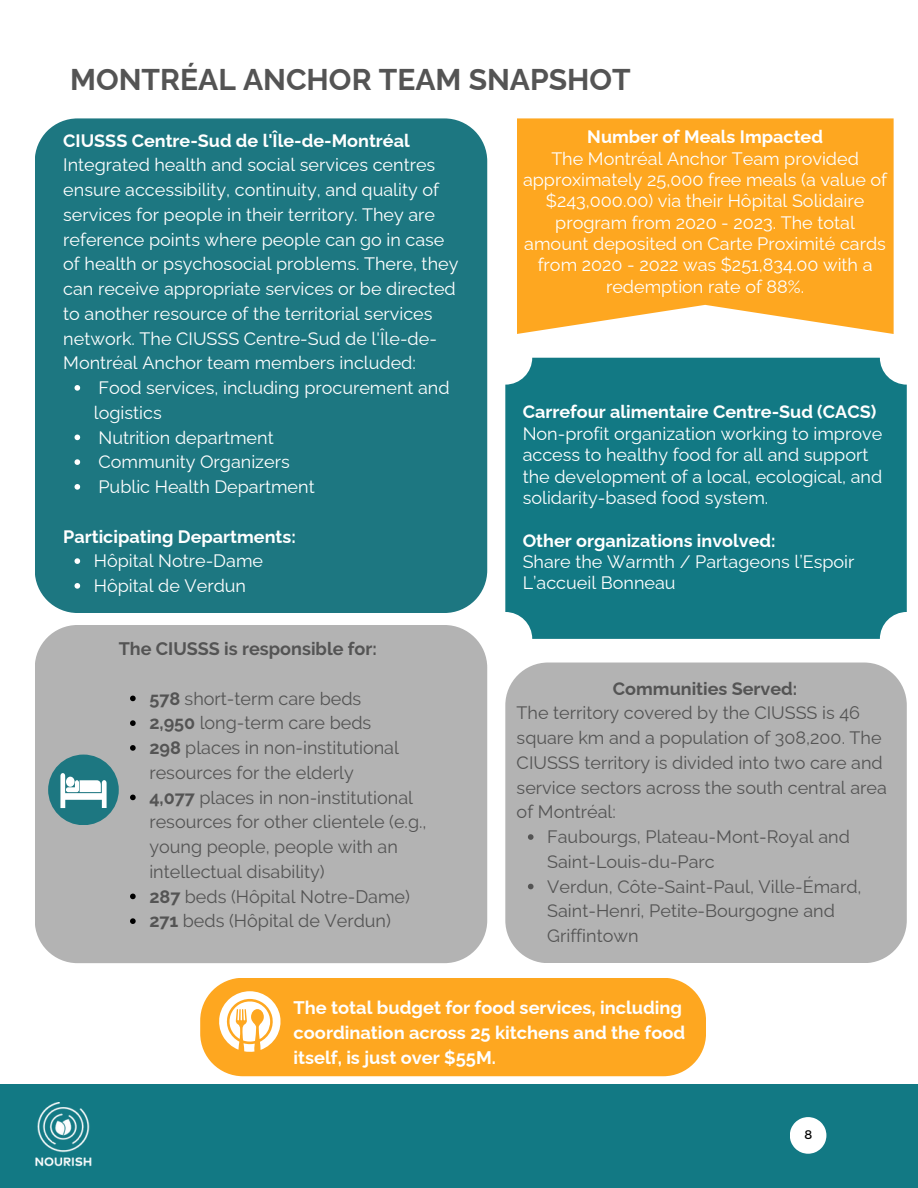
<style>
.page{position:relative;width:918px;height:1188px;background:#fff}
.page>*{position:absolute;margin:0;border:0;box-sizing:border-box;transform-origin:0 0}
.t1{font:700 30px "Raleway";color:#545454}
.t2{font:700 18.3px/25px "Raleway";color:#fff}
.t3{font:18px/21.3px "Raleway";color:#fff}
.t4{font:18px/24.8px "Raleway";color:#545454}
.t5{font:700 18px "Raleway";color:#fff}
.t6{font:700 18px "Raleway";color:#545454}
.t7{font:12.45px "Montserrat";color:#000}
.s1{font-weight:700}
</style>
<div class="page">
<div style="left:35px;top:625px;width:452px;height:338px;background:#b3b3b3;border-radius:43px"></div>
<div style="left:200px;top:978px;width:506px;height:98px;background:#fea720;border-radius:43px"></div>
<div style="left:0;top:1085px;width:918px;height:103px;background:#127984"></div>
<svg style="left:790px;top:1117px;width:36px;height:37px"></svg>
<img style="left:35px;top:1103px;width:57px;height:64px">
<div style="left:35px;top:118px;width:452px;height:495px;background:#1d7781"></div>
<svg style="left:219px;top:991px;width:62px;height:61px"></svg>
<div style="left:505px;top:358px;width:402px;height:281px;background:#127984;border-radius:27px"></div>
<svg style="left:517px;top:118px;width:377px;height:216px;background:#fead2f"></svg>
<div style="left:48px;top:755px;width:71px;height:70px;background:#1d7781;border-radius:50%"></div>
<svg style="left:60px;top:773px;width:47px;height:35px"></svg>
<svg style="left:130px;top:696px;width:6px;height:5px"></svg>
<svg style="left:130px;top:720px;width:6px;height:6px"></svg>
<svg style="left:130px;top:745px;width:6px;height:6px"></svg>
<svg style="left:130px;top:795px;width:6px;height:5px"></svg>
<svg style="left:130px;top:894px;width:6px;height:5px"></svg>
<svg style="left:130px;top:918px;width:6px;height:6px"></svg>
<svg style="left:75px;top:385px;width:5px;height:6px"></svg>
<svg style="left:75px;top:435px;width:5px;height:5px"></svg>
<svg style="left:75px;top:459px;width:5px;height:6px"></svg>
<svg style="left:75px;top:484px;width:5px;height:6px"></svg>
<svg style="left:75px;top:558px;width:5px;height:6px"></svg>
<svg style="left:75px;top:583px;width:5px;height:6px"></svg>
<div style="left:505px;top:663px;width:402px;height:300px;background:#b3b3b3;border-radius:43px"></div>
<svg style="left:528px;top:834px;width:6px;height:6px"></svg>
<svg style="left:528px;top:884px;width:6px;height:5px"></svg>
<p class="t1" style="left:70px;top:62px;width:562px">MONTRÉAL ANCHOR TEAM SNAPSHOT</p>
<p class="t5" style="left:63px;top:130px;width:348px">CIUSSS Centre-Sud de l'Île-de-Montréal</p>
<p class="t3" style="left:63px;top:153px;width:397px;line-height:24.8px">Integrated health and social services centres ensure accessibility, continuity, and quality of services for people in their territory. They are reference points where people can go in case of health or psychosocial problems. There, they can receive appropriate services or be directed to another resource of the territorial services network. The CIUSSS Centre-Sud de l'Île-de-Montréal Anchor team members included:</p>
<p class="t3" style="left:94px;top:375px;width:357px;line-height:24.8px">Food services, including procurement and logistics</p>
<p class="t3" style="left:98px;top:427px;width:177px">Nutrition department</p>
<p class="t3" style="left:98px;top:451px;width:193px">Community Organizers</p>
<p class="t3" style="left:98px;top:476px;width:218px">Public Health Department</p>
<p class="t5" style="left:63px;top:526px;width:234px">Participating Departments:</p>
<p class="t3" style="left:94px;top:550px;width:171px">Hôpital Notre-Dame</p>
<p class="t3" style="left:94px;top:575px;width:154px">Hôpital de Verdun</p>
<p class="t6" style="left:119px;top:638px;width:260px">The CIUSSS is responsible for:</p>
<p class="t4" style="left:149px;top:686px;width:214px"><span class="s1">578</span> short-term care beds</p>
<p class="t4" style="left:149px;top:711px;width:223px"><span class="s1">2,950</span> long-term care beds</p>
<p class="t4" style="left:149px;top:735px;width:251px"><span class="s1">298</span> places in non-institutional resources for the elderly</p>
<p class="t4" style="left:149px;top:785px;width:279px"><span class="s1">4,077</span> places in non-institutional resources for other clientele (e.g., young people, people with an intellectual disability)</p>
<p class="t4" style="left:149px;top:884px;width:262px"><span class="s1">287</span> beds (Hôpital Notre-Dame)</p>
<p class="t4" style="left:149px;top:909px;width:243px"><span class="s1">271</span> beds (Hôpital de Verdun)</p>
<p class="t5" style="left:587px;top:126px;width:237px">Number of Meals Impacted</p>
<p class="t3" style="left:523px;top:148px;width:366px;text-align:center">The Montréal Anchor Team provided approximately 25,000 free meals (a value of $243,000.00) via their Hôpital Solidaire program from 2020 - 2023. The total amount deposited on Carte Proximité cards from 2020 - 2022 was $251,834.00 with a redemption rate of 88%.</p>
<p class="t5" style="left:523px;top:402px;width:355px">Carrefour alimentaire Centre-Sud (CACS)</p>
<p class="t3" style="left:523px;top:423px;width:361px">Non-profit organization working to improve access to healthy food for all and support the development of a local, ecological, and solidarity-based food system.</p>
<p class="t5" style="left:523px;top:530px;width:254px">Other organizations involved:</p>
<p class="t3" style="left:523px;top:551px;width:333px">Share the Warmth / Partageons l’Espoir</p>
<p class="t3" style="left:523px;top:572px;width:154px">L’accueil Bonneau</p>
<p class="t6" style="left:613px;top:678px;width:186px">Communities Served:</p>
<p class="t4" style="left:517px;top:701px;width:372px">The territory covered by the CIUSSS is 46 square km and a population of 308,200. The CIUSSS territory is divided into two care and service sectors across the south central area of Montréal:</p>
<p class="t4" style="left:547px;top:824px;width:304px">Faubourgs, Plateau-Mont-Royal and<br>Saint-Louis-du-Parc</p>
<p class="t4" style="left:547px;top:874px;width:316px">Verdun, Côte-Saint-Paul, Ville-Émard,<br>Saint-Henri, Petite-Bourgogne and<br>Griffintown</p>
<p class="t2" style="left:294px;top:995px;width:393px">The total budget for food services, including coordination across 25 kitchens and the food itself, is just over $55M.</p>
<p class="t7" style="left:805px;top:1126px;width:9px">8</p>
</div>
